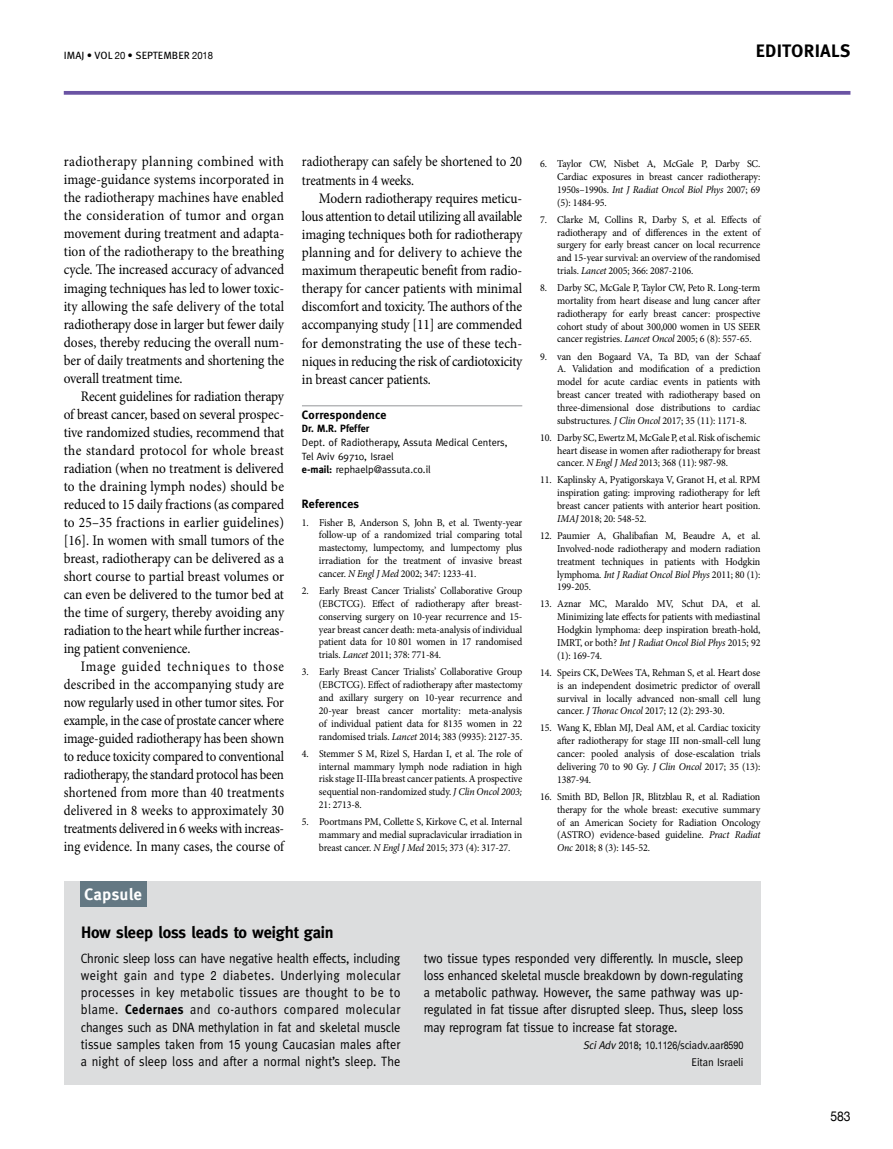
<style>
.page{position:relative;width:893px;height:1149px;background:#fff}
.page>*{position:absolute;margin:0;border:0;box-sizing:border-box;transform-origin:0 0}
.t1{font:700 18px "Meta Pro";letter-spacing:.01em;color:#000}
.t2{font:700 16.5px "Meta";letter-spacing:-.01em;color:#000}
.t3{font:700 16.5px "Meta Pro";letter-spacing:.005em;color:#fff}
.t4{font:14.55px/18px "Minion Pro";letter-spacing:-.01em;color:#000;text-align:justify;scale:.92 1}
.t5{font:14.55px/18px "Minion Pro";letter-spacing:-.01em;color:#000;text-align:justify;scale:.89 1}
.t6{font:13.5px/17.2px "Meta";color:#000;text-align:justify;scale:.92 1}
.t7{font:13.5px "Helvetica Neue";color:#000;scale:.9 1}
.t8{font:700 12px "Meta";letter-spacing:.02em;color:#000}
.t9{font:11.25px "Meta";letter-spacing:-.01em;color:#000;scale:.95 1}
.t10{font:10.65px "Helvetica Neue";letter-spacing:-.01em;color:#000;scale:.84 1}
.t11{font:10.5px/12.8px "Minion Pro";letter-spacing:-.01em;color:#000;text-align:justify;scale:.95 1}
.t12{font:10.5px/13.6px "Meta";color:#000}
.t13{font:10.5px "Meta Pro";letter-spacing:.01em;color:#000}
.t14{font:700 10.5px "Meta";color:#000}
.s1{font-family:"Helvetica Neue";font-size:10.2px}
.s2{font-weight:700}
.s3{font-style:italic}
.s4{font-family:"Helvetica Neue";font-size:12.9px}
.s5{font-family:"Meta";font-style:italic;font-size:11.25px}
.s6{font-family:"Meta";font-size:11.25px}
</style>
<div class="page">
<svg style="left:64px;top:91px;width:786px;height:4px;background:#745ea9"></svg>
<hr style="left:302px;top:405px;width:220px;height:1px;background:#939598">
<div style="left:64px;top:881px;width:696px;height:203px;background:#dcddde"></div>
<div style="left:81px;top:881px;width:66px;height:25px;background:#647883"></div>
<p class="t13" style="left:64px;top:49px;width:151px">IMAJ • VOL <span class="s1">20</span> • SEPTEMBER <span class="s1">2018</span></p>
<h1 class="t1" style="left:756px;top:40px;width:96px">EDITORIALS</h1>
<p class="t4" style="left:64px;top:153px;width:241px">radiotherapy planning combined with image-guidance systems incorporated in the radiotherapy machines have enabled the consideration of tumor and organ movement during treatment and adapta&shy;tion of the radiotherapy to the breathing cycle. The increased accuracy of advanced imaging techniques has led to lower toxic&shy;ity allowing the safe delivery of the total radiotherapy dose in larger but fewer daily doses, thereby reducing the overall num&shy;ber of daily treatments and shortening the overall treatment time.</p>
<p class="t4" style="left:64px;top:387px;width:241px;text-indent:17px">Recent guidelines for radiation therapy of breast cancer, based on several prospec&shy;tive randomized studies, recommend that the standard protocol for whole breast radiation (when no treatment is delivered to the draining lymph nodes) should be reduced to 15 daily fractions (as compared to 25–35 fractions in earlier guidelines) [16]. In women with small tumors of the breast, radiotherapy can be delivered as a short course to partial breast volumes or can even be delivered to the tumor bed at the time of surgery, thereby avoiding any radiation to the heart while further increas&shy;ing patient convenience.</p>
<p class="t5" style="left:64px;top:657px;width:249px;text-indent:17px">Image guided techniques to those described in the accompanying study are now regularly used in other tumor sites. For example, in the case of prostate cancer where image-guided radiotherapy has been shown to reduce toxicity compared to conventional radiotherapy, the standard protocol has been shortened from more than 40 treatments delivered in 8 weeks to approximately 30 treatments delivered in 6 weeks with increas&shy;ing evidence. in many cases, the course of</p>
<h3 class="t5" style="left:302px;top:153px;width:249px">radiotherapy can safely be shortened to 20 treatments in 4 weeks.</h3>
<p class="t4" style="left:302px;top:189px;width:241px;text-indent:17px">Modern radiotherapy requires meticu&shy;lous attention to detail utilizing all available imaging techniques both for radiotherapy planning and for delivery to achieve the maximum therapeutic benefit from radio&shy;therapy for cancer patients with minimal discomfort and toxicity. The authors of the accompanying study [11] are commended for demonstrating the use of these tech&shy;niques in reducing the risk of cardiotoxicity in breast cancer patients.</p>
<p class="t8" style="left:302px;top:407px;width:86px">Correspondence</p>
<p class="t14" style="left:302px;top:422px;width:69px">Dr. M.R. Pfeffer</p>
<p class="t12" style="left:302px;top:435px;width:207px">Dept. of Radiotherapy, Assuta Medical Centers,<br>Tel Aviv 69710, Israel<br><span class="s2">e-mail:</span> rephaelp@assuta.co.il</p>
<p class="t8" style="left:302px;top:497px;width:59px">References</p>
<p class="t11" style="left:319px;top:515px;width:216px;text-indent:-17px">1. Fisher B, Anderson S, John B, et al. Twenty-year follow-up of a randomized trial comparing total mastectomy, lumpectomy, and lumpectomy plus irradiation for the treatment of invasive breast cancer. <span class="s3">N Engl J Med</span> 2002; 347: 1233-41.</p>
<p class="t11" style="left:319px;top:584px;width:215px;text-indent:-17px">2. Early Breast Cancer Trialists’ Collaborative Group (EBCTCG). Effect of radiotherapy after breast&shy;conserving surgery on 10-year recurrence and 15- year breast cancer death: meta-analysis of individual patient data for 10 801 women in 17 randomised trials. <span class="s3">Lancet</span> 2011; 378: 771-84.</p>
<p class="t11" style="left:319px;top:665px;width:216px;text-indent:-17px">3. Early Breast Cancer Trialists’ Collaborative Group (EBCTCG). Effect of radiotherapy after mastectomy and axillary surgery on 10-year recurrence and 20-year breast cancer mortality: meta-analysis of individual patient data for 8135 women in 22 randomised trials. <span class="s3">Lancet</span> 2014; 383 (9935): 2127-35.</p>
<p class="t11" style="left:319px;top:746px;width:215px;text-indent:-17px">4. Stemmer S M, Rizel S, Hardan I, et al. The role of internal mammary lymph node radiation in high risk stage II-IIIa breast cancer patients. A prospective sequential non-randomized study. <span class="s3">J Clin Oncol 2003; </span>21: 2713-8.</p>
<p class="t11" style="left:319px;top:815px;width:216px;text-indent:-17px">5. Poortmans PM, Collette S, Kirkove C, et al. Internal mammary and medial supraclavicular irradiation in breast cancer. <span class="s3">N Engl J Med</span> 2015; 373 (4): 317-27.</p>
<h2 class="t3" style="left:84px;top:883px;width:59px">Capsule</h2>
<h2 class="t2" style="left:81px;top:922px;width:254px">How sleep loss leads to weight gain</h2>
<p class="t11" style="left:557px;top:157px;width:215px;text-indent:-17px">6. Taylor CW, Nisbet A, McGale P, Darby SC.<br>Cardiac exposures in breast cancer radiotherapy:<br>1950s–1990s. <span class="s3">Int J Radiat Oncol Biol Phys</span> 2007; 69 (5): 1484-95.</p>
<p class="t11" style="left:557px;top:213px;width:216px;text-indent:-17px">7. Clarke M, Collins R, Darby S, et al. Effects of radiotherapy and of differences in the extent of surgery for early breast cancer on local recurrence and 15-year survival: an overview of the randomised trials. <span class="s3">Lancet</span> 2005; 366: 2087-2106.</p>
<p class="t11" style="left:557px;top:281px;width:216px;text-indent:-17px">8. Darby SC, McGale P, Taylor CW, Peto R. Long-term mortality from heart disease and lung cancer after radiotherapy for early breast cancer: prospective cohort study of about 300,000 women in US SEER cancer registries. <span class="s3">Lancet Oncol</span> 2005; 6 (8): 557-65.</p>
<p class="t11" style="left:557px;top:350px;width:216px;text-indent:-17px">9. van den Bogaard VA, Ta BD, van der Schaaf A. Validation and modification of a prediction model for acute cardiac events in patients with breast cancer treated with radiotherapy based on three-dimensional dose distributions to cardiac substructures. <span class="s3">J Clin Oncol</span> 2017; 35 (11): 1171-8.</p>
<p class="t11" style="left:557px;top:431px;width:215px;text-indent:-17px">10. Darby SC, Ewertz M, McGale P, et al. Risk of ischemic heart disease in women after radiotherapy for breast cancer. <span class="s3">N Engl J Med</span> 2013; 368 (11): 987-98.</p>
<p class="t11" style="left:557px;top:473px;width:216px;text-indent:-17px">11. Kaplinsky A, Pyatigorskaya V, Granot H, et al. RPM inspiration gating: improving radiotherapy for left breast cancer patients with anterior heart position.<br><span class="s3">IMAJ</span> 2018; 20: 548-52.</p>
<p class="t11" style="left:557px;top:529px;width:216px;text-indent:-17px">12. Paumier A, Ghalibafian M, Beaudre A, et al.<br>Involved-node radiotherapy and modern radiation treatment techniques in patients with Hodgkin lymphoma. <span class="s3">Int J Radiat Oncol Biol Phys</span> 2011; 80 (1):<br>199-205.</p>
<p class="t11" style="left:557px;top:597px;width:216px;text-indent:-17px">13. Aznar MC, Maraldo MV, Schut DA, et al.<br>Minimizing late effects for patients with mediastinal Hodgkin lymphoma: deep inspiration breath-hold, IMRT, or both? <span class="s3">Int J Radiat Oncol Biol Phys</span> 2015; 92 (1): 169-74.</p>
<p class="t11" style="left:557px;top:666px;width:216px;text-indent:-17px">14. Speirs CK, DeWees TA, Rehman S, et al. Heart dose is an independent dosimetric predictor of overall survival in locally advanced non-small cell lung cancer. <span class="s3">J Thorac Oncol</span> 2017; 12 (2): 293-30.</p>
<p class="t11" style="left:557px;top:721px;width:216px;text-indent:-17px">15. Wang K, Eblan MJ, Deal AM, et al. Cardiac toxicity after radiotherapy for stage III non-small-cell lung cancer: pooled analysis of dose-escalation trials delivering 70 to 90 Gy. <span class="s3">J Clin Oncol</span> 2017; 35 (13):<br>1387-94.</p>
<p class="t11" style="left:557px;top:790px;width:215px;text-indent:-17px">16. Smith BD, Bellon JR, Blitzblau R, et al. Radiation therapy for the whole breast: executive summary of an American Society for Radiation Oncology (ASTRO) evidence-based guideline. <span class="s3">Pract Radiat Onc</span> 2018; 8 (3): 145-52.</p>
<p class="t6" style="left:81px;top:948px;width:349px">Chronic sleep loss can have negative health effects, including weight gain and type <span class="s4">2</span> diabetes. Underlying molecular processes in key metabolic tissues are thought to be to blame. <span class="s2">Cedernaes</span> and co-authors compared molecular changes such as DNA methylation in fat and skeletal muscle tissue samples taken from <span class="s4">15</span> young Caucasian males after a night of sleep loss and after a normal night’s sleep. The</p>
<p class="t6" style="left:424px;top:948px;width:349px">two tissue types responded very differently. In muscle, sleep loss enhanced skeletal muscle breakdown by down-regulating a metabolic pathway. However, the same pathway was up&shy;regulated in fat tissue after disrupted sleep. Thus, sleep loss may reprogram fat tissue to increase fat storage.</p>
<p class="t10" style="left:583px;top:1037px;width:192px"><span class="s5">SciAdv</span> 2018<span class="s6">;</span> 10<span class="s6">.</span>1126<span class="s6">/sciadv.aar</span>8590</p>
<p class="t9" style="left:692px;top:1055px;width:56px">Eitan Israeli</p>
<p class="t7" style="left:830px;top:1106px;width:24px">583</p>
</div>
